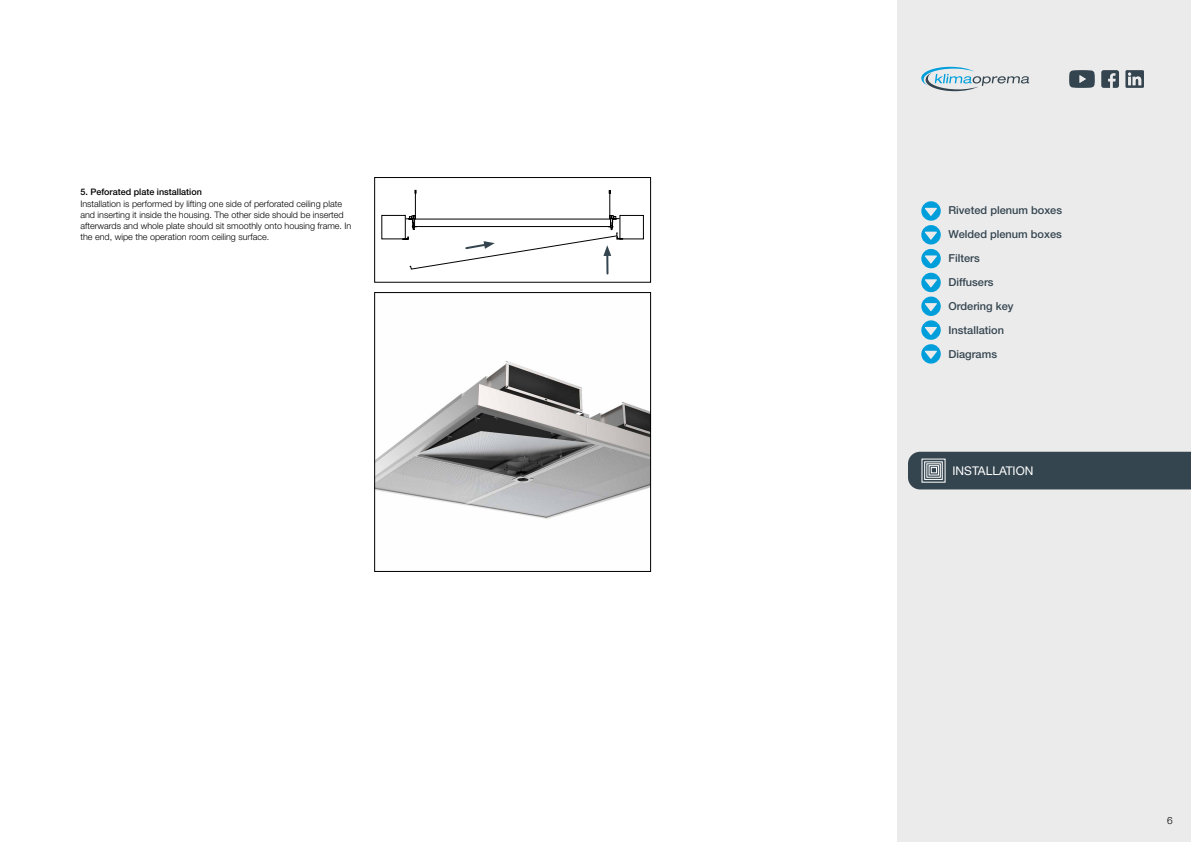
<style>
.page{position:relative;width:1191px;height:842px;background:#fff}
.page>*{position:absolute;margin:0;border:0;box-sizing:border-box;transform-origin:0 0}
.t1{font:12px "Helvetica Neue LT Pro";color:#fff}
.t2{font:500 11px/24px "Helvetica Neue LT Pro";color:#34454f}
.t3{font:300 10px "Helvetica Neue LT Pro";color:#000}
.t4{font:300 9px/10.8px "Helvetica Neue LT Pro";color:#000}
.t5{font:500 9px "Helvetica Neue LT Pro";color:#000}
</style>
<div class="page">
<div style="left:897px;top:0;width:294px;height:842px;background:#ebebec"></div>
<svg style="left:1101px;top:70px;width:18px;height:18px"></svg>
<svg style="left:1125px;top:70px;width:19px;height:18px"></svg>
<svg style="left:1069px;top:70px;width:26px;height:18px"></svg>
<svg style="left:921px;top:67px;width:108px;height:24px"></svg>
<div style="left:908px;top:452px;width:283px;height:37px;background:#34454f"></div>
<svg style="left:921px;top:201px;width:19px;height:163px"></svg>
<div style="left:381px;top:215px;width:24px;height:24px;background:#fff;border:1px solid #000"></div>
<div style="left:619px;top:215px;width:24px;height:24px;background:#fff;border:1px solid #000"></div>
<div style="left:374px;top:177px;width:277px;height:105px;border:1px solid #000"></div>
<img style="left:376px;top:361px;width:273px;height:158px">
<div style="left:374px;top:292px;width:277px;height:280px;border:1px solid #000"></div>
<hr style="left:606px;top:252px;width:2px;height:22px;background:#34454f">
<svg style="left:402px;top:190px;width:221px;height:80px"></svg>
<p class="t5" style="left:80px;top:186px;width:123px">5. Peforated plate installation</p>
<p class="t4" style="left:80px;top:199px;width:273px">Installation is performed by lifting one side of perforated ceiling plate and inserting it inside the housing. The other side should be inserted afterwards and whole plate should sit smoothly onto housing frame. In the end, wipe the operation room ceiling surface.</p>
<p class="t2" style="left:948px;top:198px;width:115px">Riveted plenum boxes<br>Welded plenum boxes<br>Filters<br>Diffusers<br>Ordering key<br>Installation<br>Diagrams</p>
<h1 class="t1" style="left:952px;top:463px;width:82px">INSTALLATION</h1>
<p class="t3" style="left:1167px;top:814px;width:7px">6</p>
</div>
